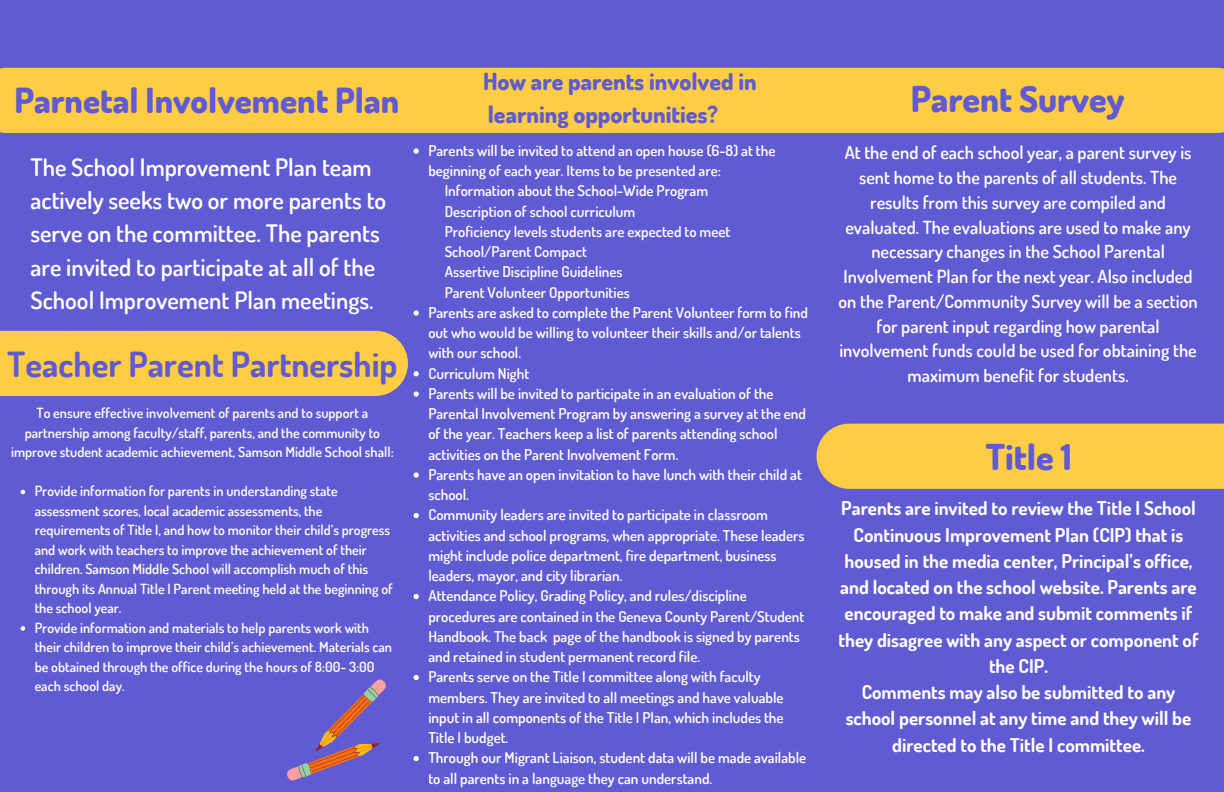
<style>
.page{position:relative;width:1224px;height:792px;background:#605bd2}
.page>*{position:absolute;margin:0;border:0;box-sizing:border-box;transform-origin:0 0}
.t1{font:800 35.6px "Dosis";color:#605bd2}
.t2{font:700 34.6px "Dosis";color:#605bd2}
.t3{font:800 34.6px "Dosis";color:#605bd2}
.t4{font:600 24px/33.1px "Dosis";color:#fff}
.t5{font:800 23.6px "Dosis";color:#605bd2}
.t6{font:700 19px/26.2px "Dosis";color:#fff;text-align:center}
.t7{font:600 18px/24.8px "Dosis";color:#fff;text-align:center}
.t8{font:600 14.9px/20.2px "Dosis";color:#fff}
.t9{font:600 14px/19.5px "Dosis";color:#fff}
</style>
<div class="page">
<div style="left:0;top:68px;width:1224px;height:65px;background:#ffcd44"></div>
<svg style="left:287px;top:679px;width:99px;height:102px"></svg>
<div style="left:816px;top:424px;width:408px;height:65px;background:#ffcd44"></div>
<div style="left:0;top:331px;width:408px;height:65px;background:#ffcd44"></div>
<svg style="left:21px;top:490px;width:4px;height:4px"></svg>
<svg style="left:21px;top:626px;width:4px;height:5px"></svg>
<svg style="left:414px;top:148px;width:5px;height:6px"></svg>
<svg style="left:414px;top:310px;width:5px;height:6px"></svg>
<svg style="left:414px;top:371px;width:5px;height:5px"></svg>
<svg style="left:414px;top:391px;width:5px;height:6px"></svg>
<svg style="left:414px;top:472px;width:5px;height:6px"></svg>
<svg style="left:414px;top:513px;width:5px;height:5px"></svg>
<svg style="left:414px;top:594px;width:5px;height:5px"></svg>
<svg style="left:414px;top:675px;width:5px;height:5px"></svg>
<svg style="left:414px;top:756px;width:5px;height:5px"></svg>
<p class="t3" style="left:15px;top:77px;width:386px">Parnetal Involvement Plan</p>
<p class="t4" style="left:30px;top:150px;width:357px">The School Improvement Plan team actively seeks two or more parents to serve on the committee. The parents are invited to participate at all of the School Improvement Plan meetings.</p>
<p class="t2" style="left:7px;top:341px;width:392px">Teacher Parent Partnership</p>
<p class="t9" style="left:11px;top:403px;width:384px;text-align:center">To ensure effective involvement of parents and to support a partnership among faculty/staff, parents, and the community to improve student academic achievement, Samson Middle School shall:</p>
<p class="t9" style="left:35px;top:481px;width:360px">Provide information for parents in understanding state assessment scores, local academic assessments, the requirements of Title I, and how to monitor their child’s progress and work with teachers to improve the achievement of their children. Samson Middle School will accomplish much of this through its Annual Title I Parent meeting held at the beginning of the school year.</p>
<p class="t9" style="left:35px;top:618px;width:359px">Provide information and materials to help parents work with their children to improve their child’s achievement. Materials can be obtained through the office during the hours of 8:00- 3:00 each school day.</p>
<p class="t5" style="left:483px;top:66px;width:275px">How are parents involved in</p>
<p class="t5" style="left:488px;top:99px;width:232px">learning opportunities?</p>
<p class="t8" style="left:428px;top:140px;width:349px">Parents will be invited to attend an open house (6-8) at the beginning of each year. Items to be presented are:</p>
<p class="t8" style="left:445px;top:180px;width:265px">Information about the School-Wide Program</p>
<p class="t8" style="left:445px;top:201px;width:192px">Description of school curriculum</p>
<p class="t8" style="left:445px;top:221px;width:287px">Proficiency levels students are expected to meet</p>
<p class="t8" style="left:445px;top:241px;width:144px">School/Parent Compact</p>
<p class="t8" style="left:445px;top:261px;width:179px">Assertive Discipline Guidelines</p>
<p class="t8" style="left:445px;top:282px;width:187px">Parent Volunteer Opportunities</p>
<p class="t8" style="left:428px;top:302px;width:381px">Parents are asked to complete the Parent Volunteer form to find out who would be willing to volunteer their skills and/or talents with our school.</p>
<p class="t8" style="left:428px;top:363px;width:102px">Curriculum Night</p>
<p class="t8" style="left:428px;top:383px;width:379px">Parents will be invited to participate in an evaluation of the Parental Involvement Program by answering a survey at the end of the year. Teachers keep a list of parents attending school activities on the Parent Involvement Form.</p>
<p class="t8" style="left:428px;top:464px;width:375px">Parents have an open invitation to have lunch with their child at school.</p>
<p class="t8" style="left:428px;top:504px;width:378px">Community leaders are invited to participate in classroom activities and school programs, when appropriate. These leaders might include police department, fire department, business leaders, mayor, and city librarian.</p>
<p class="t8" style="left:428px;top:585px;width:378px">Attendance Policy, Grading Policy, and rules/discipline procedures are contained in the Geneva County Parent/Student Handbook. The back page of the handbook is signed by parents and retained in student permanent record file.</p>
<p class="t8" style="left:428px;top:666px;width:357px">Parents serve on the Title I committee along with faculty members. They are invited to all meetings and have valuable input in all components of the Title I Plan, which includes the Title I budget.</p>
<p class="t8" style="left:428px;top:747px;width:379px">Through our Migrant Liaison, student data will be made available to all parents in a language they can understand.</p>
<p class="t1" style="left:911px;top:75px;width:215px">Parent Survey</p>
<p class="t7" style="left:839px;top:140px;width:361px">At the end of each school year, a parent survey is sent home to the parents of all students. The results from this survey are compiled and evaluated. The evaluations are used to make any necessary changes in the School Parental Involvement Plan for the next year. Also included on the Parent/Community Survey will be a section for parent input regarding how parental involvement funds could be used for obtaining the maximum benefit for students.</p>
<p class="t1" style="left:986px;top:433px;width:88px">Title 1</p>
<p class="t6" style="left:838px;top:495px;width:362px">Parents are invited to review the Title I School Continuous Improvement Plan (CIP) that is housed in the media center, Principal’s office, and located on the school website. Parents are encouraged to make and submit comments if they disagree with any aspect or component of the CIP.</p>
<p class="t6" style="left:846px;top:679px;width:347px">Comments may also be submitted to any school personnel at any time and they will be directed to the Title I committee.</p>
</div>
